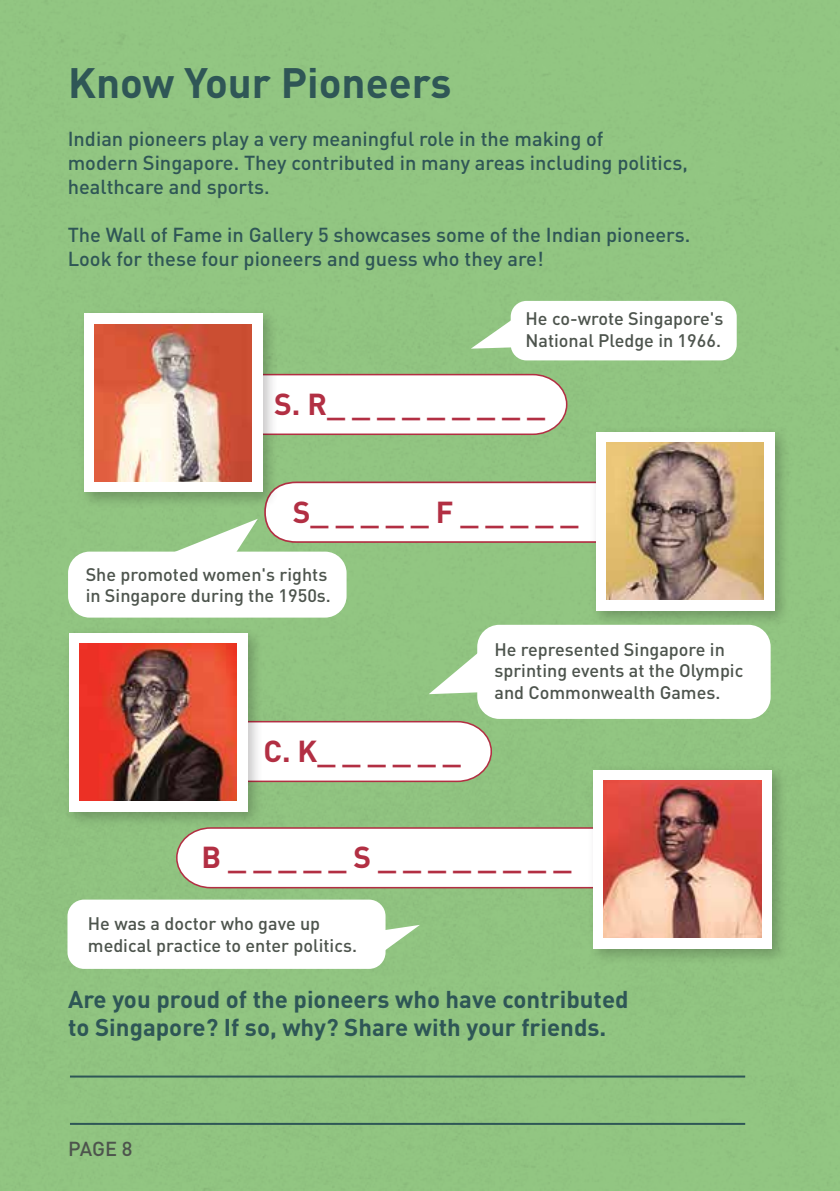
<style>
.page{position:relative;width:840px;height:1191px;background:#fff}
.page>*{position:absolute;margin:0;border:0;box-sizing:border-box;transform-origin:0 0}
.t1{font:700 42px "DIN Pro";color:#2f5656}
.t2{font:700 30px "DIN Pro";color:#b22f43}
.t3{font:700 24px/28px "DIN Pro";color:#2e5656}
.t4{font:500 20px/24px "DIN Pro";color:#2f5656}
.t5{font:500 20px "DIN Pro";color:#4d544d}
.t6{font:500 18px/21.6px "DIN Pro";color:#4d544d}
</style>
<div class="page">
<div style="left:0;top:0;width:839px;height:1191px;background:#91c481"></div>
<svg style="left:282px;top:373px;width:286px;height:63px"></svg>
<svg style="left:267px;top:720px;width:225px;height:63px"></svg>
<svg style="left:175px;top:826px;width:408px;height:63px"></svg>
<img style="left:74px;top:304px;width:208px;height:208px">
<div style="left:84px;top:313px;width:179px;height:179px;background:#fff"></div>
<img style="left:94px;top:324px;width:158px;height:157px">
<img style="left:585px;top:422px;width:209px;height:208px">
<div style="left:595px;top:431px;width:179px;height:179px;background:#fff"></div>
<img style="left:606px;top:442px;width:157px;height:157px">
<img style="left:59px;top:623px;width:208px;height:208px">
<div style="left:69px;top:633px;width:179px;height:179px;background:#fff"></div>
<img style="left:79px;top:643px;width:158px;height:157px">
<img style="left:583px;top:760px;width:208px;height:208px">
<div style="left:593px;top:770px;width:178px;height:178px;background:#fff"></div>
<img style="left:603px;top:780px;width:157px;height:157px">
<hr style="left:70px;top:1075px;width:674px;height:2px;background:#2e5656">
<hr style="left:70px;top:1122px;width:674px;height:2px;background:#2e5656">
<div style="left:67px;top:899px;width:318px;height:70px;background:#fff;border-radius:17px"></div>
<svg style="left:385px;top:925px;width:35px;height:28px"></svg>
<div style="left:477px;top:625px;width:293px;height:94px;background:#fff;border-radius:22px"></div>
<svg style="left:428px;top:650px;width:50px;height:44px"></svg>
<div style="left:510px;top:301px;width:226px;height:59px;background:#fff;border-radius:16px"></div>
<svg style="left:470px;top:317px;width:42px;height:32px"></svg>
<div style="left:68px;top:551px;width:278px;height:66px;background:#fff;border-radius:22px"></div>
<svg style="left:158px;top:481px;width:479px;height:77px"></svg>
<h1 class="t1" style="left:68px;top:54px;width:385px">Know Your Pioneers</h1>
<p class="t4" style="left:68px;top:126px;width:621px">Indian pioneers play a very meaningful role in the making of<br>modern Singapore. They contributed in many areas including politics, healthcare and sports.</p>
<p class="t4" style="left:68px;top:222px;width:624px">The Wall of Fame in Gallery 5 showcases some of the Indian pioneers.<br>Look for these four pioneers and guess who they are!</p>
<p class="t6" style="left:525px;top:307px;width:199px">He co-wrote Singapore's<br>National Pledge in 1966.</p>
<h2 class="t2" style="left:274px;top:384px;width:272px">S. R_ _ _ _ _ _ _ _ _</h2>
<h2 class="t2" style="left:293px;top:491px;width:287px">S_ _ _ _ _ F _ _ _ _ _</h2>
<p class="t6" style="left:86px;top:562px;width:246px">She promoted women's rights in Singapore during the 1950s.</p>
<h2 class="t2" style="left:263px;top:731px;width:199px">C. K_ _ _ _ _ _</h2>
<p class="t6" style="left:494px;top:637px;width:250px">He represented Singapore in sprinting events at the Olympic and Commonwealth Games.</p>
<h2 class="t2" style="left:201px;top:837px;width:371px">B _ _ _ _ _ S _ _ _ _ _ _ _ _</h2>
<p class="t6" style="left:88px;top:912px;width:270px">He was a doctor who gave up medical practice to enter politics.</p>
<p class="t3" style="left:68px;top:984px;width:561px">Are you proud of the pioneers who have contributed to Singapore? If so, why? Share with your friends.</p>
<p class="t5" style="left:68px;top:1135px;width:66px">PAGE 8</p>
</div>
